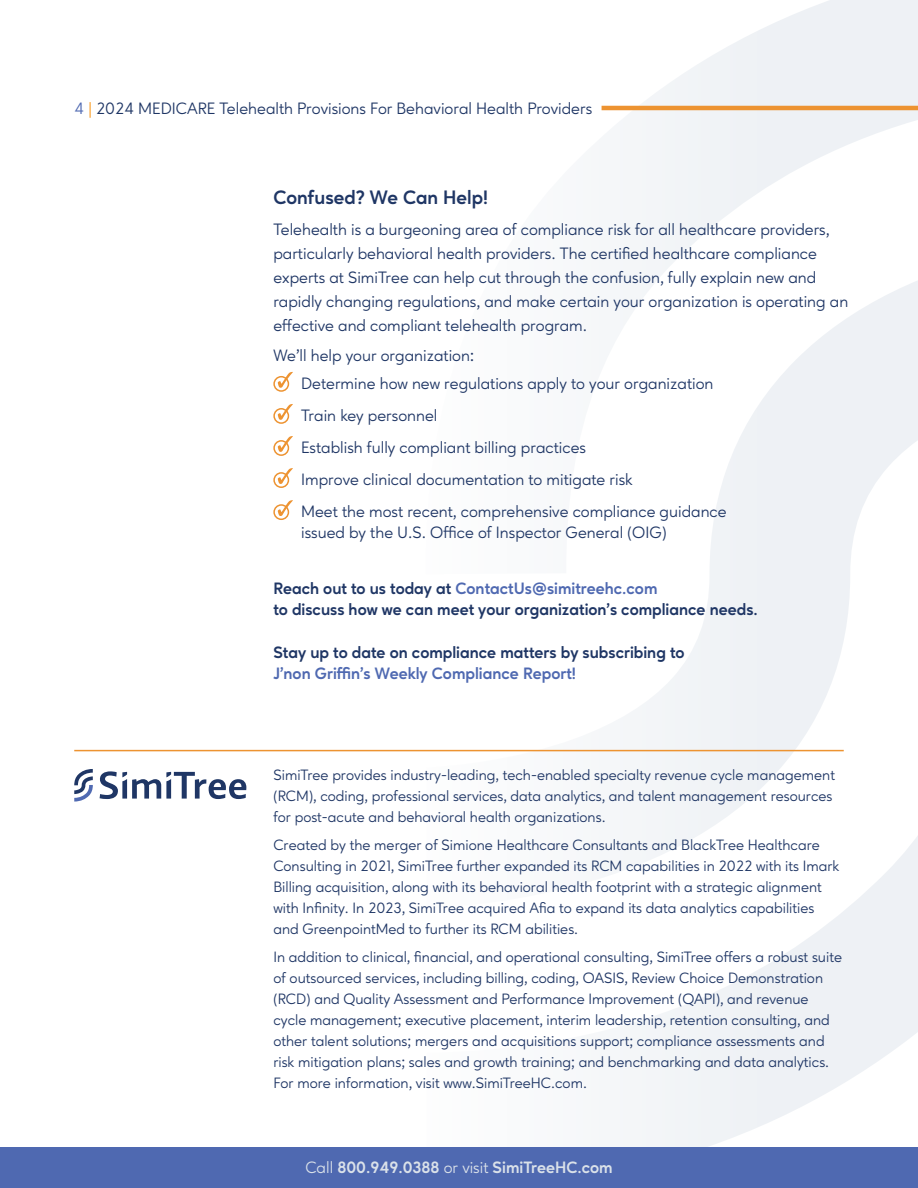
<style>
.page{position:relative;width:918px;height:1188px;background:#fff}
.page>*{position:absolute;margin:0;border:0;box-sizing:border-box;transform-origin:0 0}
.t1{font:700 19.5px "Ageo";color:#1f3665}
.t2{font:16.5px/24px "Ageo";color:#1f3665}
.t3{font:700 16.5px/21px "Ageo";color:#1f3665}
.t4{font:700 16.5px "Ageo";color:#4f69b1}
.t5{font:700 16.5px "Ageo";color:#dae1e9}
.t6{font:15px/21px "Ageo";color:#1f3665}
.s1{color:#506ab2}
.s2{color:#f99c24}
.s3{color:#4f69b1}
.s4{font-weight:400}
</style>
<div class="page">
<svg style="left:427px;top:908px;width:491px;height:240px"></svg>
<svg style="left:601px;top:0;width:317px;height:234px;fill:#f2f5f7"></svg>
<svg style="left:427px;top:234px;width:491px;height:674px"></svg>
<hr style="left:602px;top:106px;width:316px;height:4px;background:#ed9331">
<div style="left:273px;top:376px;width:16px;height:16px;border:2px solid #ed9331;border-radius:50%"></div>
<svg style="left:278px;top:372px;width:15px;height:16px"></svg>
<div style="left:273px;top:408px;width:16px;height:16px;border:2px solid #ed9331;border-radius:50%"></div>
<svg style="left:278px;top:404px;width:15px;height:16px"></svg>
<div style="left:273px;top:440px;width:16px;height:16px;border:2px solid #ed9331;border-radius:50%"></div>
<svg style="left:278px;top:436px;width:15px;height:16px"></svg>
<div style="left:273px;top:472px;width:16px;height:16px;border:2px solid #ed9331;border-radius:50%"></div>
<svg style="left:278px;top:468px;width:15px;height:16px"></svg>
<div style="left:273px;top:504px;width:16px;height:16px;border:2px solid #ed9331;border-radius:50%"></div>
<svg style="left:278px;top:500px;width:15px;height:16px"></svg>
<svg style="left:100px;top:771px;width:146px;height:28px"></svg>
<svg style="left:74px;top:769px;width:19px;height:33px"></svg>
<hr style="left:74px;top:750px;width:770px;height:1px;background:#ed9331">
<div style="left:0;top:1148px;width:918px;height:40px;background:#4f69b1"></div>
<p class="t2" style="left:74px;top:97px;width:519px"><span class="s1">4</span> <span class="s2">|</span> 2024 MEDICARE Telehealth Provisions For Behavioral Health Providers</p>
<h1 class="t1" style="left:273px;top:186px;width:216px">Confused? We Can Help!</h1>
<p class="t2" style="left:273px;top:217px;width:576px">Telehealth is a burgeoning area of compliance risk for all healthcare providers, particularly behavioral health providers. The certified healthcare compliance experts at SimiTree can help cut through the confusion, fully explain new and rapidly changing regulations, and make certain your organization is operating an effective and compliant telehealth program.</p>
<p class="t2" style="left:301px;top:342px;width:414px;line-height:27.8px;text-indent:-28px">We’ll help your organization:<br>Determine how new regulations apply to your organization</p>
<p class="t2" style="left:301px;top:399px;width:427px;line-height:32.1px">Train key personnel<br>Establish fully compliant billing practices<br>Improve clinical documentation to mitigate risk<br>Meet the most recent, comprehensive compliance guidance</p>
<p class="t2" style="left:301px;top:521px;width:367px">issued by the U.S. Office of Inspector General (OIG)</p>
<p class="t3" style="left:273px;top:578px;width:486px">Reach out to us today at <span class="s3">ContactUs@simitreehc.com<br></span>to discuss how we can meet your organization’s compliance needs.</p>
<p class="t3" style="left:273px;top:641px;width:413px">Stay up to date on compliance matters by subscribing to</p>
<p class="t4" style="left:273px;top:663px;width:304px">J’non Griffin’s Weekly Compliance Report!</p>
<p class="t6" style="left:273px;top:765px;width:563px">SimiTree provides industry-leading, tech-enabled specialty revenue cycle management (RCM), coding, professional services, data analytics, and talent management resources for post-acute and behavioral health organizations.</p>
<p class="t6" style="left:273px;top:835px;width:567px">Created by the merger of Simione Healthcare Consultants and BlackTree Healthcare Consulting in 2021, SimiTree further expanded its RCM capabilities in 2022 with its Imark Billing acquisition, along with its behavioral health footprint with a strategic alignment with Infinity. In 2023, SimiTree acquired Afia to expand its data analytics capabilities and GreenpointMed to further its RCM abilities.</p>
<p class="t6" style="left:273px;top:946px;width:570px">In addition to clinical, financial, and operational consulting, SimiTree offers a robust suite of outsourced services, including billing, coding, OASIS, Review Choice Demonstration (RCD) and Quality Assessment and Performance Improvement (QAPI), and revenue cycle management; executive placement, interim leadership, retention consulting, and other talent solutions; mergers and acquisitions support; compliance assessments and risk mitigation plans; sales and growth training; and benchmarking and data analytics.<br>For more information, visit www.SimiTreeHC.com.</p>
<p class="t5" style="left:305px;top:1158px;width:309px"><span class="s4">Call</span> 800.949.0388 <span class="s4">or visit</span> SimiTreeHC.com</p>
</div>
